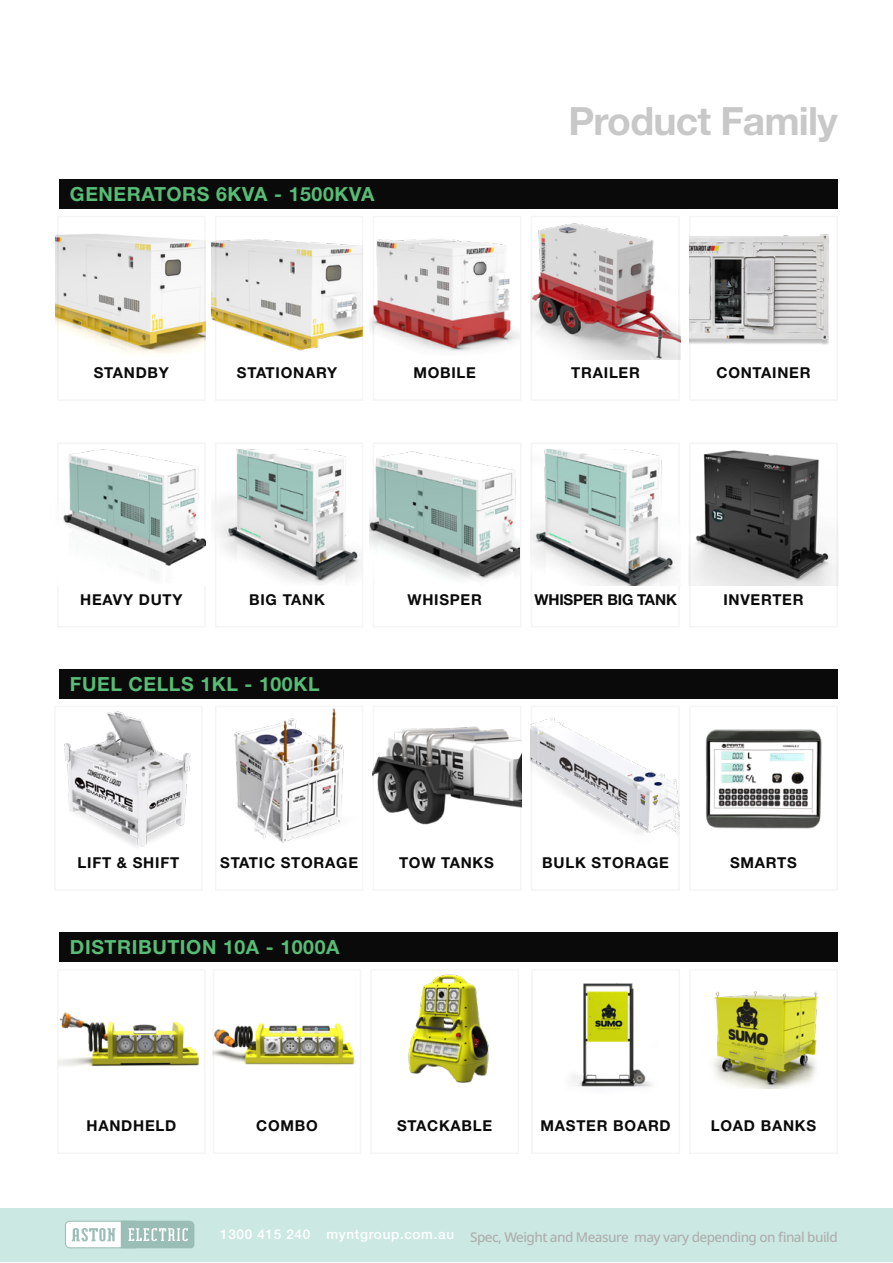
<style>
.page{position:relative;width:893px;height:1263px;background:#fff}
.page>*{position:absolute;margin:0;border:0;box-sizing:border-box;transform-origin:0 0}
.t1{font:700 39px "Helvetica Neue";letter-spacing:-.02em;color:#c8c8c8}
.Header_Style_40pt{font:700 19.5px "Helvetica Neue LT Std";letter-spacing:.03em;color:#57bc75}
.Heading_Century{font:700 15px "Helvetica Neue";letter-spacing:.05em;color:#0a0a0b}
.Heading_Century-2{font:700 15px "Helvetica Neue";letter-spacing:-.01em;color:#0a0a0b}
.t2{font:500 13.5px "Noto Sans";letter-spacing:-.04em;color:#afafaf}
</style>
<div class="page">
<div style="left:1px;top:1208px;width:892px;height:53px;background:#cbe9e2"></div>
<svg style="left:65px;top:1221px;width:129px;height:27px;background:#c2d7d3"></svg>
<div style="left:60px;top:179px;width:778px;height:30px;background:#0a0a0b"></div>
<img style="left:690px;top:234px;width:139px;height:111px">
<img style="left:55px;top:234px;width:151px;height:120px">
<img style="left:212px;top:239px;width:150px;height:112px">
<img style="left:369px;top:239px;width:151px;height:112px">
<img style="left:530px;top:223px;width:151px;height:136px">
<img style="left:63px;top:449px;width:143px;height:130px">
<img style="left:214px;top:449px;width:148px;height:135px">
<img style="left:369px;top:451px;width:151px;height:129px">
<img style="left:530px;top:449px;width:145px;height:137px">
<img style="left:689px;top:450px;width:149px;height:136px">
<div style="left:60px;top:932px;width:778px;height:30px;background:#0a0a0b"></div>
<img style="left:408px;top:974px;width:81px;height:109px">
<img style="left:213px;top:1023px;width:143px;height:43px">
<img style="left:572px;top:983px;width:80px;height:104px">
<img style="left:713px;top:991px;width:105px;height:98px">
<img style="left:58px;top:1012px;width:143px;height:56px">
<div style="left:60px;top:669px;width:778px;height:29px;background:#0a0a0b"></div>
<img style="left:373px;top:726px;width:149px;height:99px">
<img style="left:234px;top:708px;width:110px;height:135px">
<img style="left:530px;top:716px;width:150px;height:119px">
<img style="left:705px;top:729px;width:117px;height:100px">
<img style="left:64px;top:711px;width:127px;height:136px">
<p class="Header_Style_40pt" style="left:70px;top:182px;width:306px">GENERATORS 6KVA - 1500KVA</p>
<p class="t1" style="left:568px;top:90px;width:271px">Product Family</p>
<p class="Heading_Century" style="left:94px;top:361px;width:77px">STANDBY</p>
<p class="Heading_Century" style="left:237px;top:361px;width:102px">STATIONARY</p>
<p class="Heading_Century" style="left:413px;top:361px;width:64px">MOBILE</p>
<p class="Heading_Century" style="left:571px;top:361px;width:70px">TRAILER</p>
<p class="Heading_Century" style="left:716px;top:361px;width:96px">CONTAINER</p>
<p class="Heading_Century" style="left:80px;top:588px;width:104px">HEAVY DUTY</p>
<p class="Heading_Century" style="left:249px;top:588px;width:77px">BIG TANK</p>
<p class="Heading_Century" style="left:407px;top:588px;width:76px">WHISPER</p>
<p class="Heading_Century-2" style="left:534px;top:588px;width:144px">WHISPER BIG TANK</p>
<p class="Heading_Century" style="left:723px;top:588px;width:82px">INVERTER</p>
<p class="Header_Style_40pt" style="left:70px;top:672px;width:251px">FUEL CELLS 1KL - 100KL</p>
<p class="Heading_Century" style="left:78px;top:851px;width:103px">LIFT &amp; SHIFT</p>
<p class="Heading_Century" style="left:220px;top:851px;width:139px">STATIC STORAGE</p>
<p class="Heading_Century" style="left:399px;top:851px;width:96px">TOW TANKS</p>
<p class="Heading_Century" style="left:542px;top:851px;width:128px">BULK STORAGE</p>
<p class="Heading_Century" style="left:730px;top:851px;width:68px">SMARTS</p>
<p class="Header_Style_40pt" style="left:70px;top:935px;width:271px">DISTRIBUTION 10A - 1000A</p>
<p class="Heading_Century" style="left:87px;top:1114px;width:91px">HANDHELD</p>
<p class="Heading_Century" style="left:256px;top:1114px;width:63px">COMBO</p>
<p class="Heading_Century" style="left:397px;top:1114px;width:97px">STACKABLE</p>
<p class="Heading_Century" style="left:540px;top:1114px;width:132px">MASTER BOARD</p>
<p class="Heading_Century" style="left:711px;top:1114px;width:107px">LOAD BANKS</p>
<p class="t2" style="left:220px;top:1227px;width:619px"><sup>1300</sup> <sup>415</sup> <sup>240</sup> <sup>myntgroup.com.au</sup> Spec, Weight and Measure may vary depending on final build</p>
</div>
